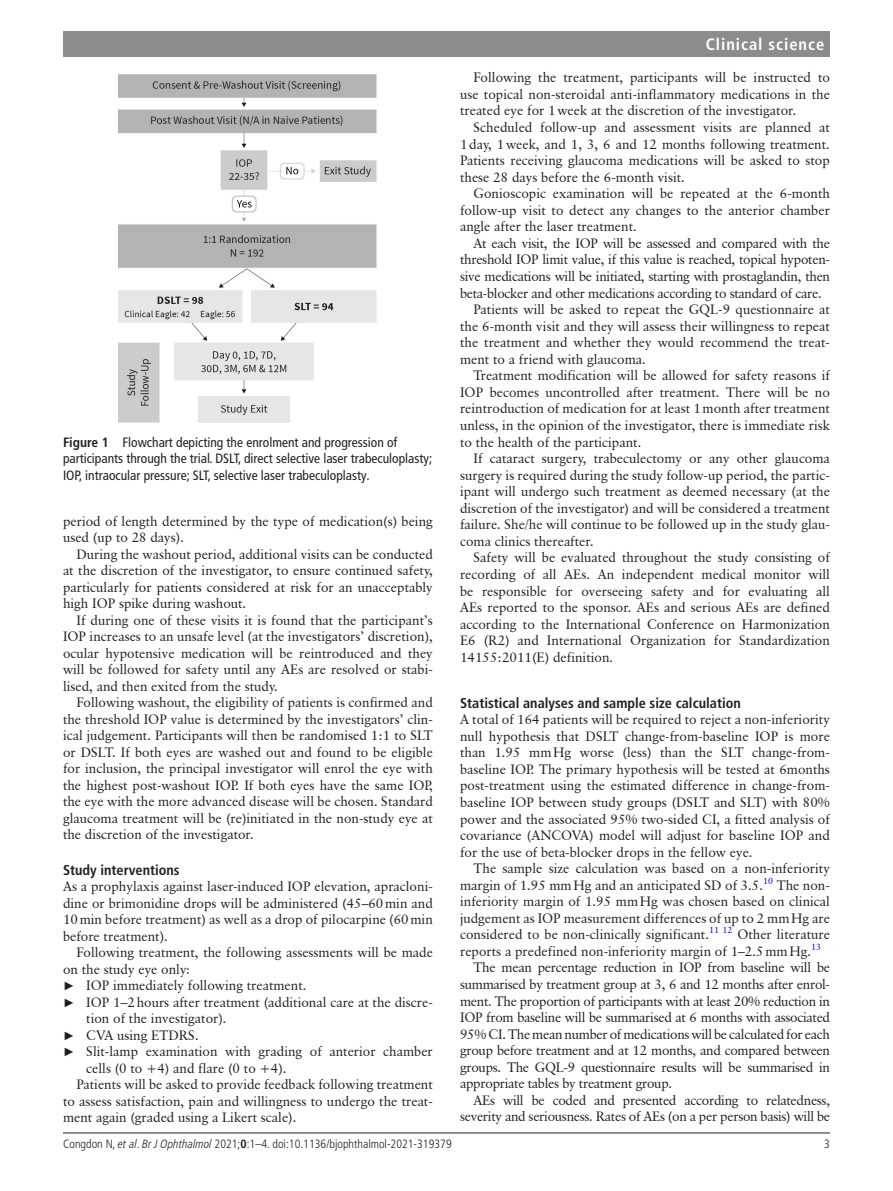
<style>
.page{position:relative;width:893px;height:1191px;background:#fff}
.page>*{position:absolute;margin:0;border:0;box-sizing:border-box;transform-origin:0 0}
.t1{font:700 condensed 16.5px "Frutiger LT Pro";letter-spacing:.055em;color:#fff}
.t2{font:700 condensed 14.25px "Frutiger LT Pro";color:#231f20}
.t3{font:13.5px/16.5px "Classical Garamond BT";color:#231f20;text-align:justify}
.t4{font:13.5px/16.5px "Classical Garamond BT";letter-spacing:-.025em;color:#231f20;text-align:right}
.t5{font:condensed 13.5px/16.5px "Frutiger LT Pro";color:#231f20}
.t6{font:13.5px "Classical Garamond BT";letter-spacing:-.02em;color:#231f20}
.t7{font:300 condensed 12px "Frutiger LT Pro";color:#231f20}
.t8{font:9px "Classical Garamond BT";color:#00f}
.s1{font-weight:700}
.s2{font-family:"Arial";font-size:12px}
.s3{font-style:italic}
</style>
<div class="page">
<hr style="left:63px;top:1132px;width:767px;height:1px;background:#231f20">
<div style="left:63px;top:31px;width:767px;height:25px;background:#8a8c8e"></div>
<img style="left:118px;top:74px;width:259px;height:349px">
<p class="t5" style="left:63px;top:434px;width:371px"><span class="s1">Figure 1</span> Flowchart depicting the enrolment and progression of participants through the trial. DSLT, direct selective laser trabeculoplasty;<br>IOP, intraocular pressure; SLT, selective laser trabeculoplasty.</p>
<p class="t3" style="left:63px;top:512px;width:371px">period of length determined by the type of medication(s) being used (up to 28 days).</p>
<p class="t3" style="left:63px;top:545px;width:371px;text-indent:14px">During the washout period, additional visits can be conducted at the discretion of the investigator, to ensure continued safety, particularly for patients considered at risk for an unacceptably high IOP spike during washout.</p>
<p class="t3" style="left:63px;top:611px;width:371px;text-indent:14px">If during one of these visits it is found that the participant’s IOP increases to an unsafe level (at the investigators’ discretion), ocular hypotensive medication will be reintroduced and they will be followed for safety until any AEs are resolved or stabi&shy;lised, and then exited from the study.</p>
<p class="t3" style="left:63px;top:694px;width:371px;text-indent:14px">Following washout, the eligibility of patients is confirmed and the threshold IOP value is determined by the investigators’ clin&shy;ical judgement. Participants will then be randomised 1:1 to SLT or DSLT. If both eyes are washed out and found to be eligible for inclusion, the principal investigator will enrol the eye with the highest post-washout IOP. If both eyes have the same IOP, the eye with the more advanced disease will be chosen. Standard glaucoma treatment will be (re)initiated in the non-study eye at the discretion of the investigator.</p>
<p class="t2" style="left:63px;top:861px;width:118px">Study interventions</p>
<p class="t3" style="left:63px;top:878px;width:371px">As a prophylaxis against laser-induced IOP elevation, apracloni&shy;dine or brimonidine drops will be administered (45–60min and 10min before treatment) as well as a drop of pilocarpine (60min before treatment).</p>
<p class="t3" style="left:76px;top:944px;width:358px">Following treatment, the following assessments will be made</p>
<p class="t3" style="left:63px;top:960px;width:129px">on the study eye only:</p>
<p class="t3" style="left:63px;top:977px;width:245px"><span class="s2">►</span> IOP immediately following treatment.</p>
<p class="t3" style="left:63px;top:993px;width:371px"><span class="s2">►</span> IOP 1–2hours after treatment (additional care at the discre-</p>
<p class="t3" style="left:86px;top:1010px;width:142px">tion of the investigator).</p>
<p class="t3" style="left:63px;top:1026px;width:137px"><span class="s2">►</span> CVA using ETDRS.</p>
<p class="t3" style="left:63px;top:1043px;width:371px"><span class="s2">►</span> Slit-lamp examination with grading of anterior chamber</p>
<p class="t3" style="left:86px;top:1059px;width:202px">cells (0 to +4) and flare (0 to +4).</p>
<p class="t3" style="left:77px;top:1076px;width:358px">Patients will be asked to provide feedback following treatment</p>
<p class="t3" style="left:63px;top:1092px;width:371px">to assess satisfaction, pain and willingness to undergo the treat-</p>
<p class="t3" style="left:63px;top:1109px;width:235px">ment again (graded using a Likert scale).</p>
<p class="t1" style="left:706px;top:34px;width:120px">Clinical science</p>
<p class="t3" style="left:460px;top:69px;width:371px;text-indent:14px">Following the treatment, participants will be instructed to use topical non-steroidal anti-inflammatory medications in the treated eye for 1week at the discretion of the investigator.</p>
<p class="t3" style="left:460px;top:119px;width:371px;text-indent:14px">Scheduled follow-up and assessment visits are planned at 1day, 1week, and 1, 3, 6 and 12 months following treatment.<br>Patients receiving glaucoma medications will be asked to stop these 28 days before the 6-month visit.</p>
<p class="t3" style="left:460px;top:185px;width:371px;text-indent:14px">Gonioscopic examination will be repeated at the 6-month follow-up visit to detect any changes to the anterior chamber angle after the laser treatment.</p>
<p class="t4" style="left:474px;top:235px;width:358px">At each visit, the IOP will be assessed and compared with the</p>
<p class="t4" style="left:460px;top:251px;width:372px">threshold IOP limit value, if this value is reached, topical hypoten-</p>
<p class="t6" style="left:460px;top:268px;width:372px">sive medications will be initiated, starting with prostaglandin, then</p>
<p class="t6" style="left:460px;top:284px;width:363px">beta-blocker and other medications according to standard of care.</p>
<p class="t3" style="left:474px;top:301px;width:358px">Patients will be asked to repeat the GQL-9 questionnaire at</p>
<p class="t3" style="left:460px;top:317px;width:371px">the 6-month visit and they will assess their willingness to repeat</p>
<p class="t3" style="left:460px;top:334px;width:371px">the treatment and whether they would recommend the treat-</p>
<p class="t3" style="left:460px;top:350px;width:187px">ment to a friend with glaucoma.</p>
<p class="t3" style="left:474px;top:367px;width:358px">Treatment modification will be allowed for safety reasons if</p>
<p class="t3" style="left:460px;top:384px;width:371px">IOP becomes uncontrolled after treatment. There will be no</p>
<p class="t3" style="left:460px;top:400px;width:371px">reintroduction of medication for at least 1month after treatment</p>
<p class="t3" style="left:460px;top:417px;width:371px">unless, in the opinion of the investigator, there is immediate risk</p>
<p class="t3" style="left:460px;top:433px;width:183px">to the health of the participant.</p>
<p class="t3" style="left:474px;top:450px;width:358px">If cataract surgery, trabeculectomy or any other glaucoma</p>
<p class="t3" style="left:460px;top:466px;width:371px">surgery is required during the study follow-up period, the partic-</p>
<p class="t3" style="left:460px;top:483px;width:371px">ipant will undergo such treatment as deemed necessary (at the</p>
<p class="t3" style="left:460px;top:499px;width:371px">discretion of the investigator) and will be considered a treatment</p>
<p class="t3" style="left:460px;top:516px;width:371px">failure. She/he will continue to be followed up in the study glau-</p>
<p class="t3" style="left:460px;top:533px;width:135px">coma clinics thereafter.</p>
<p class="t3" style="left:474px;top:549px;width:358px">Safety will be evaluated throughout the study consisting of</p>
<p class="t3" style="left:460px;top:566px;width:371px">recording of all AEs. An independent medical monitor will</p>
<p class="t3" style="left:460px;top:582px;width:371px">be responsible for overseeing safety and for evaluating all</p>
<p class="t3" style="left:460px;top:599px;width:371px">AEs reported to the sponsor. AEs and serious AEs are defined</p>
<p class="t3" style="left:460px;top:615px;width:371px">according to the International Conference on Harmonization</p>
<p class="t3" style="left:460px;top:632px;width:371px">E6 (R2) and International Organization for Standardization</p>
<p class="t3" style="left:460px;top:648px;width:155px">14155:2011(E) definition.</p>
<p class="t2" style="left:460px;top:694px;width:282px">Statistical analyses and sample size calculation</p>
<p class="t3" style="left:460px;top:711px;width:371px">A total of 164 patients will be required to reject a non-inferiority null hypothesis that DSLT change-from-baseline IOP is more than 1.95 mmHg worse (less) than the SLT change-from&shy;baseline IOP. The primary hypothesis will be tested at 6months post-treatment using the estimated difference in change-from&shy;baseline IOP between study groups (DSLT and SLT) with 80% power and the associated 95% two-sided CI, a fitted analysis of covariance (ANCOVA) model will adjust for baseline IOP and for the use of beta-blocker drops in the fellow eye.</p>
<p class="t3" style="left:460px;top:860px;width:371px;text-indent:14px">The sample size calculation was based on a non-inferiority margin of 1.95 mmHg and an anticipated SD of 3.5.</p>
<p class="t8" style="left:763px;top:875px;width:11px">10</p>
<p class="t3" style="left:460px;top:876px;width:371px;text-indent:317px">The non&shy;inferiority margin of 1.95 mmHg was chosen based on clinical judgement as IOP measurement differences of up to 2 mmHg are considered to be non-clinically significant.</p>
<p class="t8" style="left:709px;top:924px;width:25px">11 12</p>
<p class="t3" style="left:460px;top:926px;width:371px;text-indent:277px">Other literature reports a predefined non-inferiority margin of 1–2.5mmHg.</p>
<p class="t8" style="left:811px;top:941px;width:11px">13</p>
<p class="t3" style="left:460px;top:959px;width:372px;text-indent:14px">The mean percentage reduction in IOP from baseline will be summarised by treatment group at 3, 6 and 12 months after enrol&shy;ment. The proportion of participants with at least 20% reduction in IOP from baseline will be summarised at 6 months with associated 95% CI. The mean number of medications will be calculated for each group before treatment and at 12 months, and compared between groups. The GQL-9 questionnaire results will be summarised in appropriate tables by treatment group.</p>
<p class="t4" style="left:460px;top:1091px;width:372px">AEs will be coded and presented according to relatedness, severity and seriousness. Rates of AEs (on a per person basis) will be</p>
<p class="t7" style="left:63px;top:1136px;width:390px">Congdon N, <span class="s3">et al</span>. <span class="s3">Br J Ophthalmol</span> 2021;<span class="s1">0</span>:1–4. doi:10.1136/bjophthalmol-2021-319379</p>
<p class="t7" style="left:824px;top:1136px;width:7px">3</p>
</div>
